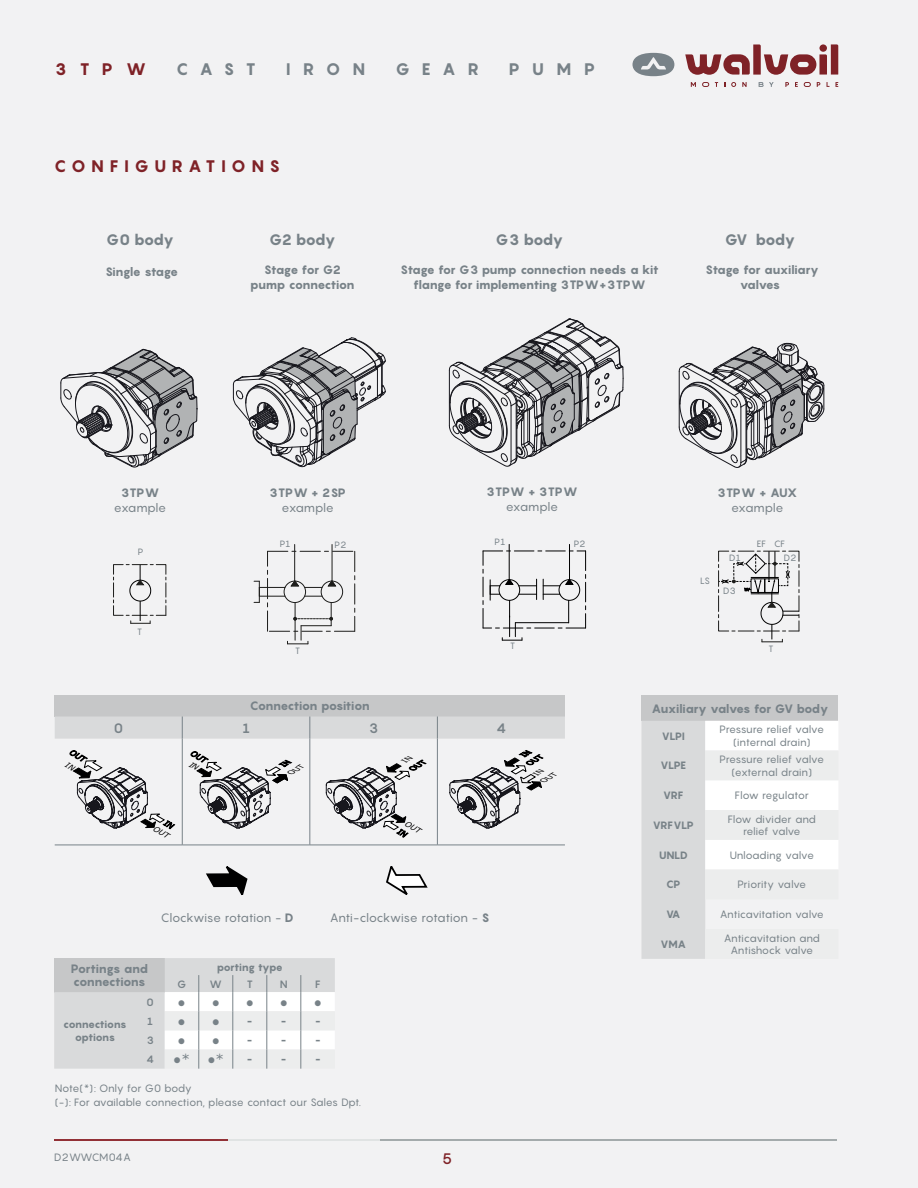
<style>
.page{position:relative;width:918px;height:1188px;background:#f2f2f3}
.page>*{position:absolute;margin:0;border:0;box-sizing:border-box;transform-origin:0 0}
.t1{font:800 16.5px "Pangram";letter-spacing:.345em;color:#7f2227}
.t2{font:800 16.5px "Pangram";letter-spacing:.715em;color:#788288}
.t3{font:800 15px "Pangram";letter-spacing:-.085em;color:#788288}
.t4{font:500 15px "Pangram";color:#7f2227}
.t5{font:13.5px "Verdana";color:#788288}
.t6{font:700 13.5px "Pangram";color:#788288}
.t7{font:800 12px/15px "Pangram";letter-spacing:-.05em;color:#788288;text-align:center}
.t8{font:12px "Pangram";letter-spacing:-.03em;color:#788288}
.t9{font:800 12px "Pangram";letter-spacing:.03em;color:#788288}
.t10{font:10.5px/12.6px "Pangram";letter-spacing:-.03em;color:#788288;text-align:center}
.t11{font:800 10.5px/13.5px "Pangram";letter-spacing:-.045em;color:#788288;text-align:center}
.t12{font:10.5px "Pangram";letter-spacing:.015em;color:#788288}
.t13{font:700 10.5px "Pangram";color:#788288}
.t14{font:700 10.5px "Verdana";color:#788288}
.t15{font:9px "Pangram";letter-spacing:.03em;color:#788288}
.s1{font-weight:800}
</style>
<div class="page">
<hr style="left:55px;top:1139px;width:173px;height:2px;background:#923136">
<hr style="left:228px;top:1139px;width:153px;height:2px;background:#e0e3e3">
<hr style="left:381px;top:1139px;width:456px;height:2px;background:#a4abac">
<svg style="left:685px;top:44px;width:153px;height:31px"></svg>
<svg style="left:633px;top:53px;width:41px;height:23px"></svg>
<svg style="left:691px;top:82px;width:5px;height:5px"></svg>
<svg style="left:731px;top:82px;width:5px;height:5px"></svg>
<svg style="left:742px;top:82px;width:5px;height:5px"></svg>
<svg style="left:759px;top:82px;width:15px;height:5px"></svg>
<svg style="left:785px;top:82px;width:4px;height:5px"></svg>
<svg style="left:795px;top:82px;width:3px;height:5px"></svg>
<svg style="left:817px;top:82px;width:3px;height:5px"></svg>
<svg style="left:835px;top:82px;width:3px;height:5px"></svg>
<svg style="left:804px;top:82px;width:7px;height:5px"></svg>
<svg style="left:702px;top:82px;width:7px;height:5px"></svg>
<svg style="left:679px;top:343px;width:146px;height:125px"></svg>
<hr style="left:509px;top:544px;width:1px;height:36px;background:#000">
<hr style="left:569px;top:544px;width:1px;height:36px;background:#000">
<svg style="left:483px;top:551px;width:103px;height:90px"></svg>
<svg style="left:113px;top:564px;width:54px;height:60px"></svg>
<hr style="left:294px;top:544px;width:1px;height:37px;background:#1d1d1b">
<hr style="left:332px;top:544px;width:1px;height:37px;background:#1d1d1b">
<svg style="left:254px;top:551px;width:101px;height:94px"></svg>
<svg style="left:718px;top:551px;width:82px;height:92px"></svg>
<svg style="left:60px;top:349px;width:138px;height:119px"></svg>
<svg style="left:233px;top:337px;width:153px;height:130px"></svg>
<svg style="left:449px;top:318px;width:175px;height:149px"></svg>
<div style="left:641px;top:695px;width:197px;height:26px;background:#c6c7c8"></div>
<svg style="left:641px;top:721px;width:197px;height:238px"></svg>
<svg style="left:206px;top:866px;width:42px;height:29px"></svg>
<svg style="left:386px;top:866px;width:42px;height:29px"></svg>
<svg style="left:54px;top:958px;width:281px;height:111px"></svg>
<div style="left:55px;top:695px;width:510px;height:22px;background:#c6c7c8"></div>
<div style="left:55px;top:717px;width:510px;height:22px;background:#d9dadb"></div>
<hr style="left:182px;top:739px;width:1px;height:106px;background:#788288">
<hr style="left:310px;top:739px;width:1px;height:106px;background:#788288">
<hr style="left:437px;top:739px;width:1px;height:106px;background:#788288">
<hr style="left:55px;top:845px;width:127px;height:1px;background:#788288">
<hr style="left:182px;top:845px;width:128px;height:1px;background:#788288">
<hr style="left:310px;top:845px;width:127px;height:1px;background:#788288">
<hr style="left:437px;top:845px;width:128px;height:1px;background:#788288">
<svg style="left:72px;top:750px;width:216px;height:89px"></svg>
<svg style="left:325px;top:750px;width:217px;height:87px"></svg>
<h1 class="t1" style="left:55px;top:58px;width:92px">3TPW</h1>
<h1 class="t2" style="left:176px;top:58px;width:81px">CAST</h1>
<h1 class="t2" style="left:286px;top:58px;width:81px">IRON</h1>
<h1 class="t2" style="left:396px;top:58px;width:85px">GEAR</h1>
<h1 class="t2" style="left:509px;top:58px;width:88px">PUMP</h1>
<h1 class="t1" style="left:54px;top:155px;width:228px">CONFIGURATIONS</h1>
<h2 class="t3" style="left:106px;top:229px;width:70px">G0 body</h2>
<p class="t7" style="left:105px;top:264px;width:74px">Single stage</p>
<h2 class="t3" style="left:269px;top:229px;width:68px">G2 body</h2>
<p class="t7" style="left:250px;top:262px;width:106px">Stage for G2 pump connection</p>
<h2 class="t3" style="left:496px;top:229px;width:69px">G3 body</h2>
<p class="t7" style="left:400px;top:262px;width:260px">Stage for G3 pump connection needs a kit flange for implementing 3TPW+3TPW</p>
<h2 class="t3" style="left:725px;top:229px;width:72px">GV body</h2>
<p class="t7" style="left:705px;top:262px;width:115px">Stage for auxiliary valves</p>
<p class="t7" style="left:121px;top:486px;width:40px">3TPW</p>
<p class="t8" style="left:114px;top:500px;width:54px">example</p>
<p class="t15" style="left:138px;top:546px;width:7px">P</p>
<p class="t15" style="left:137px;top:626px;width:6px">T</p>
<p class="t7" style="left:270px;top:486px;width:78px">3TPW + 2SP</p>
<p class="t8" style="left:282px;top:500px;width:54px">example</p>
<p class="t15" style="left:280px;top:537px;width:12px">P1</p>
<p class="t15" style="left:335px;top:539px;width:13px">P2</p>
<p class="t15" style="left:295px;top:645px;width:6px">T</p>
<p class="t9" style="left:487px;top:484px;width:92px">3TPW + 3TPW</p>
<p class="t8" style="left:506px;top:499px;width:54px">example</p>
<p class="t15" style="left:495px;top:536px;width:12px">P1</p>
<p class="t15" style="left:574px;top:537px;width:13px">P2</p>
<p class="t15" style="left:510px;top:640px;width:6px">T</p>
<p class="t7" style="left:717px;top:486px;width:81px">3TPW + AUX</p>
<p class="t8" style="left:731px;top:500px;width:54px">example</p>
<p class="t15" style="left:700px;top:575px;width:11px">LS</p>
<p class="t15" style="left:757px;top:538px;width:30px">EF CF</p>
<p class="t15" style="left:729px;top:552px;width:13px">D1</p>
<p class="t15" style="left:784px;top:552px;width:14px">D2</p>
<p class="t15" style="left:723px;top:585px;width:14px">D3</p>
<p class="t15" style="left:769px;top:643px;width:6px">T</p>
<p class="t7" style="left:250px;top:699px;width:122px">Connection position</p>
<p class="t6" style="left:114px;top:719px;width:11px">0</p>
<p class="t6" style="left:242px;top:719px;width:9px">1</p>
<p class="t6" style="left:369px;top:719px;width:11px">3</p>
<p class="t6" style="left:496px;top:719px;width:11px">4</p>
<p class="t8" style="left:161px;top:910px;width:134px">Clockwise rotation - <span class="s1">D</span></p>
<p class="t8" style="left:330px;top:910px;width:161px">Anti-clockwise rotation - <span class="s1">S</span></p>
<p class="t7" style="left:71px;top:962px;width:79px;line-height:13.5px;text-align:left">Portings and connections</p>
<p class="t11" style="left:217px;top:960px;width:68px">porting type</p>
<p class="t13" style="left:177px;top:977px;width:11px">G</p>
<p class="t13" style="left:210px;top:977px;width:14px">W</p>
<p class="t13" style="left:247px;top:977px;width:8px">T</p>
<p class="t13" style="left:280px;top:977px;width:9px">N</p>
<p class="t13" style="left:315px;top:977px;width:7px">F</p>
<p class="t13" style="left:147px;top:995px;width:9px">0</p>
<p class="t5" style="left:178px;top:993px;width:44px">● ●</p>
<p class="t5" style="left:246px;top:993px;width:44px">● ●</p>
<p class="t5" style="left:314px;top:993px;width:10px">●</p>
<p class="t13" style="left:147px;top:1014px;width:7px">1</p>
<p class="t5" style="left:178px;top:1012px;width:44px">● ●</p>
<p class="t14" style="left:247px;top:1014px;width:7px">-</p>
<p class="t14" style="left:281px;top:1014px;width:7px">-</p>
<p class="t14" style="left:315px;top:1014px;width:7px">-</p>
<p class="t13" style="left:147px;top:1033px;width:9px">3</p>
<p class="t5" style="left:178px;top:1031px;width:44px">● ●</p>
<p class="t14" style="left:247px;top:1033px;width:7px">-</p>
<p class="t14" style="left:281px;top:1033px;width:7px">-</p>
<p class="t14" style="left:315px;top:1033px;width:7px">-</p>
<p class="t13" style="left:147px;top:1052px;width:9px">4</p>
<p class="t5" style="left:173px;top:1050px;width:18px">●*</p>
<p class="t5" style="left:207px;top:1050px;width:18px">●*</p>
<p class="t14" style="left:247px;top:1052px;width:7px">-</p>
<p class="t14" style="left:281px;top:1052px;width:7px">-</p>
<p class="t14" style="left:315px;top:1052px;width:7px">-</p>
<p class="t10" style="left:55px;top:1081px;width:308px;line-height:13.5px;text-align:left">Note(*): Only for G0 body<br>(-): For available connection, please contact our Sales Dpt.</p>
<p class="t11" style="left:63px;top:1017px;width:65px">connections options</p>
<p class="t12" style="left:54px;top:1150px;width:78px">D2WWCM04A</p>
<h2 class="t4" style="left:442px;top:1149px;width:12px">5</h2>
<p class="t7" style="left:652px;top:701px;width:178px">Auxiliary valves for GV body</p>
<p class="t11" style="left:662px;top:729px;width:25px">VLPI</p>
<p class="t10" style="left:720px;top:723px;width:106px">Pressure relief valve (internal drain)</p>
<p class="t11" style="left:660px;top:759px;width:27px">VLPE</p>
<p class="t10" style="left:720px;top:753px;width:106px">Pressure relief valve (external drain)</p>
<p class="t11" style="left:663px;top:789px;width:22px">VRF</p>
<p class="t10" style="left:735px;top:789px;width:75px">Flow regulator</p>
<p class="t11" style="left:653px;top:818px;width:42px">VRFVLP</p>
<p class="t10" style="left:728px;top:812px;width:90px">Flow divider and relief valve</p>
<p class="t11" style="left:659px;top:848px;width:30px">UNLD</p>
<p class="t10" style="left:730px;top:848px;width:86px">Unloading valve</p>
<p class="t11" style="left:666px;top:878px;width:16px">CP</p>
<p class="t10" style="left:737px;top:878px;width:70px">Priority valve</p>
<p class="t11" style="left:666px;top:908px;width:16px">VA</p>
<p class="t10" style="left:720px;top:908px;width:106px">Anticavitation valve</p>
<p class="t11" style="left:661px;top:937px;width:27px">VMA</p>
<p class="t10" style="left:724px;top:931px;width:98px">Anticavitation and<br>Antishock valve</p>
</div>
